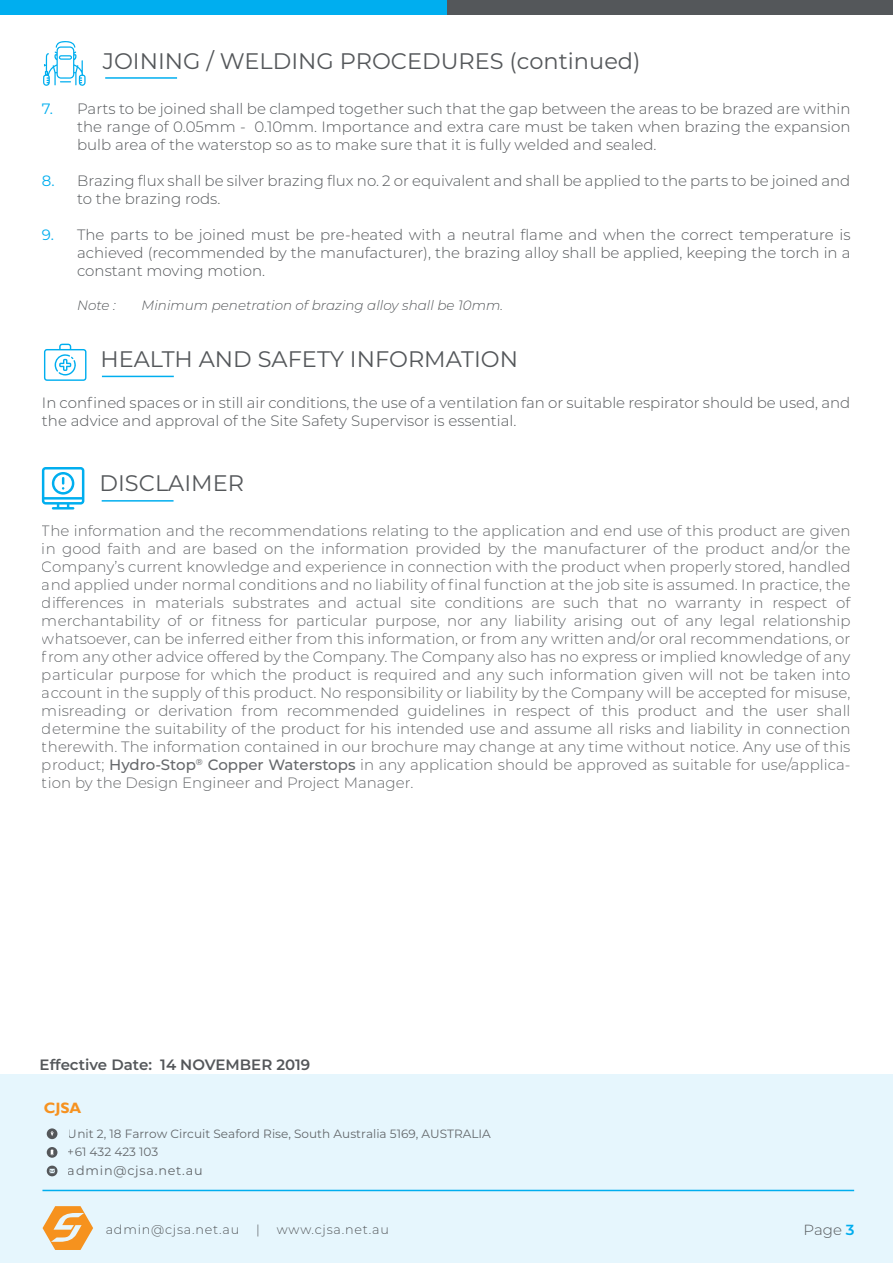
<style>
.page{position:relative;width:893px;height:1263px;background:#fff}
.page>*{position:absolute;margin:0;border:0;box-sizing:border-box;transform-origin:0 0}
.t1{font:22.5px "Montserrat";color:#54575a}
.t2{font:300 15px/18px "Montserrat";color:#54575a;text-align:justify}
.t3{font:600 15px "Montserrat";color:#54575a}
.t4{font:15px "Montserrat";color:#00aeef}
.t5{font:700 15px "Gill Sans";color:#f69220}
.t6{font:300 14.55px "Montserrat";color:#54575a}
.t7{font:italic 300 13.5px "Montserrat";color:#54575a}
.t8{font:300 12.75px "Montserrat";letter-spacing:.06em;color:#54575a}
.t9{font:12.75px "Montserrat";letter-spacing:.06em;color:#54575a}
.t10{font:12px/18.5px "Montserrat";color:#54575a}
.s1{font-weight:500}
.s2{font-weight:600;color:#00adee}
</style>
<div class="page">
<div style="left:0;top:0;width:893px;height:14px;background:#54575a"></div>
<div style="left:0;top:0;width:446px;height:14px;background:#00aeef"></div>
<svg style="left:42px;top:467px;width:42px;height:42px"></svg>
<hr style="left:102px;top:500px;width:72px;height:2px;background:#00aeef">
<svg style="left:44px;top:344px;width:42px;height:37px"></svg>
<hr style="left:102px;top:376px;width:72px;height:1px;background:#00aeef">
<hr style="left:105px;top:77px;width:72px;height:2px;background:#00aeef">
<svg style="left:43px;top:41px;width:43px;height:45px"></svg>
<div style="left:1px;top:1075px;width:892px;height:188px;background:#e6f6fd"></div>
<svg style="left:43px;top:1206px;width:50px;height:44px"></svg>
<hr style="left:42px;top:1190px;width:812px;height:1px;background:#00aeef">
<div style="left:47px;top:1147px;width:10px;height:11px;background:#54575a;border-radius:50%"></div>
<svg style="left:51px;top:1149px;width:3px;height:6px"></svg>
<svg style="left:47px;top:1128px;width:10px;height:11px"></svg>
<svg style="left:47px;top:1165px;width:10px;height:11px"></svg>
<p class="t4" style="left:42px;top:98px;width:13px">7.</p>
<p class="t4" style="left:42px;top:170px;width:14px">8.</p>
<p class="t4" style="left:42px;top:224px;width:14px">9.</p>
<h1 class="t1" style="left:103px;top:46px;width:539px">JOINING / WELDING PROCEDURES (continued)</h1>
<p class="t2" style="left:77px;top:99px;width:775px">Parts to be joined shall be clamped together such that the gap between the areas to be brazed are within the range of 0.05mm - 0.10mm. Importance and extra care must be taken when brazing the expansion bulb area of the waterstop so as to make sure that it is fully welded and sealed.</p>
<p class="t2" style="left:77px;top:171px;width:775px">Brazing flux shall be silver brazing flux no. 2 or equivalent and shall be applied to the parts to be joined and to the brazing rods.</p>
<p class="t2" style="left:77px;top:225px;width:775px">The parts to be joined must be pre-heated with a neutral flame and when the correct temperature is achieved (recommended by the manufacturer), the brazing alloy shall be applied, keeping the torch in a constant moving motion.</p>
<p class="t7" style="left:77px;top:296px;width:40px">Note :</p>
<p class="t7" style="left:142px;top:296px;width:363px">Minimum penetration of brazing alloy shall be 10mm.</p>
<h1 class="t1" style="left:100px;top:344px;width:419px">HEALTH AND SAFETY INFORMATION</h1>
<p class="t2" style="left:42px;top:394px;width:810px">In confined spaces or in still air conditions, the use of a ventilation fan or suitable respirator should be used, and the advice and approval of the Site Safety Supervisor is essential.</p>
<h1 class="t1" style="left:100px;top:467px;width:146px">DISCLAIMER</h1>
<p class="t2" style="left:42px;top:521px;width:810px">The information and the recommendations relating to the application and end use of this product are given in good faith and are based on the information provided by the manufacturer of the product and/or the Company’s current knowledge and experience in connection with the product when properly stored, handled and applied under normal conditions and no liability of final function at the job site is assumed. In practice, the differences in materials substrates and actual site conditions are such that no warranty in respect of merchantability of or fitness for particular purpose, nor any liability arising out of any legal relationship whatsoever, can be inferred either from this information, or from any written and/or oral recommendations, or from any other advice offered by the Company. The Company also has no express or implied knowledge of any particular purpose for which the product is required and any such information given will not be taken into account in the supply of this product. No responsibility or liability by the Company will be accepted for misuse, misreading or derivation from recommended guidelines in respect of this product and the user shall determine the suitability of the product for his intended use and assume all risks and liability in connection therewith. The information contained in our brochure may change at any time without notice. Any use of this product; <span class="s1">Hydro-Stop</span><sup>®</sup> <span class="s1">Copper Waterstops</span> in any application should be approved as suitable for use/applica&shy;tion by the Design Engineer and Project Manager.</p>
<p class="t3" style="left:40px;top:1054px;width:272px">Effective Date: 14 NOVEMBER 2019</p>
<p class="t5" style="left:44px;top:1098px;width:39px">CJSA</p>
<p class="t10" style="left:68px;top:1124px;width:425px">Unit 2, 18 Farrow Circuit Seaford Rise, South Australia 5169, AUSTRALIA +61 432 423 103</p>
<p class="t9" style="left:68px;top:1161px;width:136px">admin@cjsa.net.au</p>
<p class="t8" style="left:106px;top:1221px;width:135px">admin@cjsa.net.au</p>
<p class="t8" style="left:256px;top:1221px;width:5px">|</p>
<p class="t8" style="left:277px;top:1221px;width:114px">www.cjsa.net.au</p>
<p class="t6" style="left:804px;top:1220px;width:53px">Page <span class="s2">3</span></p>
</div>
